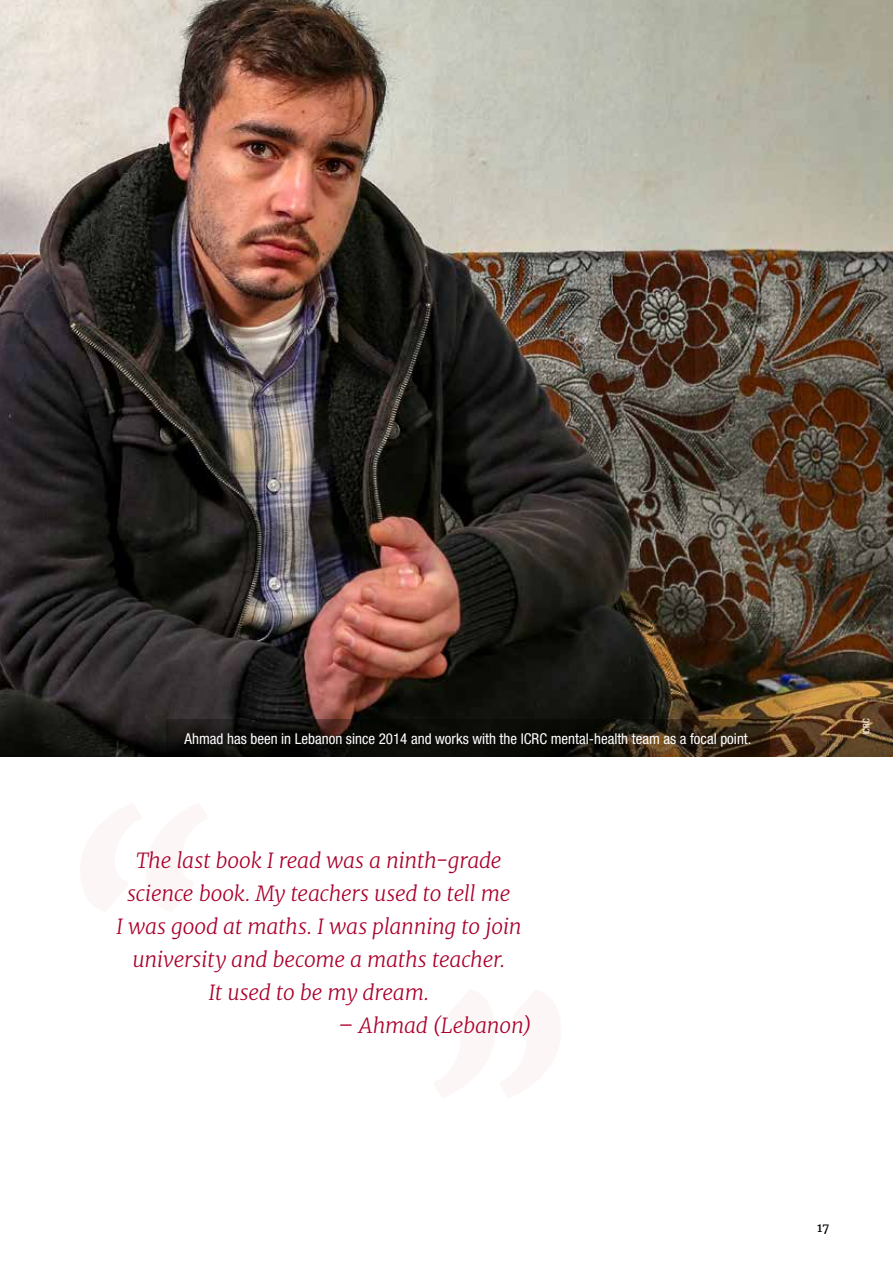
<style>
.page{position:relative;width:893px;height:1263px;background:#fff}
.page>*{position:absolute;margin:0;border:0;box-sizing:border-box;transform-origin:0 0}
.t1{font:italic 300 21px/33px "Merriweather";letter-spacing:-.015em;color:#aa002c;text-align:center}
.t2{font:condensed 15px "Helvetica Neue LT Std";color:#fff}
.t3{font:12px "Merriweather";color:#000}
.t4{font:condensed 9px "Helvetica Neue LT Std";color:#fff}
</style>
<div class="page">
<img style="left:0;top:0;width:893px;height:757px">
<svg style="left:166px;top:719px;width:604px;height:38px;background:#18140d"></svg>
<p class="t2" style="left:185px;top:730px;width:568px">Ahmad has been in Lebanon since 2014 and works with the ICRC mental-health team as a focal point.</p>
<p class="t1" style="left:116px;top:843px;width:407px">The last book I read was a ninth-grade science book. My teachers used to tell me<br>I was good at maths. I was planning to join university and become a maths teacher.<br>It used to be my dream.</p>
<p class="t1" style="left:338px;top:1008px;width:195px">– Ahmad (Lebanon)</p>
<p class="t4" style="left:861px;top:734px;width:17px;rotate:-90deg">ICRC</p>
<p class="t3" style="left:817px;top:1220px;width:14px">17</p>
</div>
